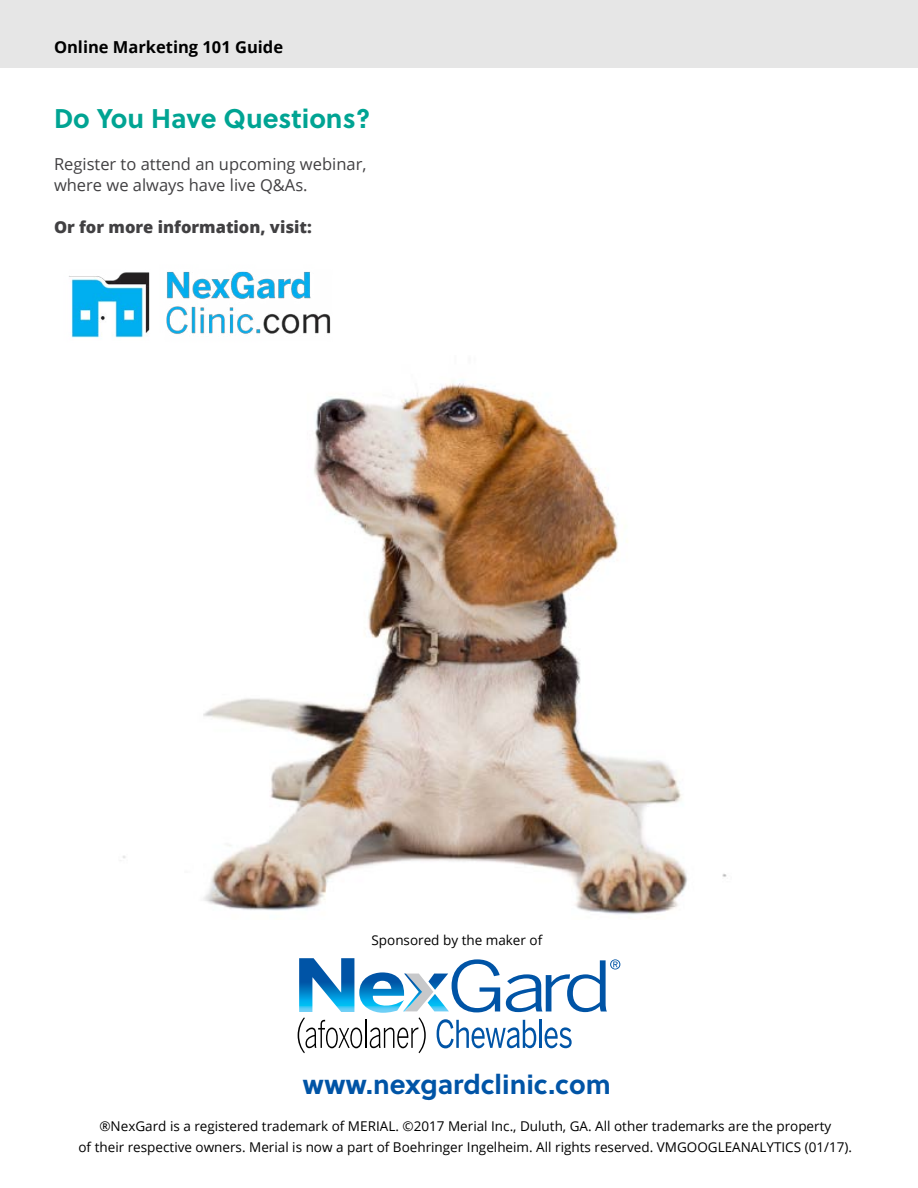
<style>
.page{position:relative;width:918px;height:1188px;background:#fff}
.page>*{position:absolute;margin:0;border:0;box-sizing:border-box;transform-origin:0 0}
.t1{font:700 27px "Soleil";color:#0054a6}
.t2{font:700 27px "Soleil";color:#00a493}
.t3{font:16.5px/21px "Open Sans";color:#414042}
.t4{font:800 16.5px "Open Sans";color:#414042}
.t5{font:700 16.5px "Open Sans";color:#000}
.t6{font:13.5px/21px "Open Sans";color:#000;text-align:center}
</style>
<div class="page">
<div style="left:0;top:0;width:918px;height:68px;background:#e6e6e6"></div>
<img style="left:123px;top:383px;width:604px;height:532px">
<svg style="left:298px;top:958px;width:322px;height:95px"></svg>
<img style="left:69px;top:271px;width:262px;height:67px">
<p class="t5" style="left:54px;top:35px;width:231px">Online Marketing 101 Guide</p>
<h1 class="t2" style="left:54px;top:98px;width:318px">Do You Have Questions?</h1>
<p class="t3" style="left:54px;top:153px;width:314px">Register to attend an upcoming webinar, where we always have live Q&amp;As.</p>
<p class="t4" style="left:54px;top:215px;width:259px">Or for more information, visit:</p>
<p class="t6" style="left:372px;top:929px;width:172px">Sponsored by the maker of</p>
<h1 class="t1" style="left:303px;top:1063px;width:309px">www.nexgardclinic.com</h1>
<p class="t6" style="left:78px;top:1115px;width:775px">®NexGard is a registered trademark of MERIAL. ©2017 Merial Inc., Duluth, GA. All other trademarks are the property<br>of their respective owners. Merial is now a part of Boehringer Ingelheim. All rights reserved. VMGOOGLEANALYTICS (01/17).</p>
</div>
